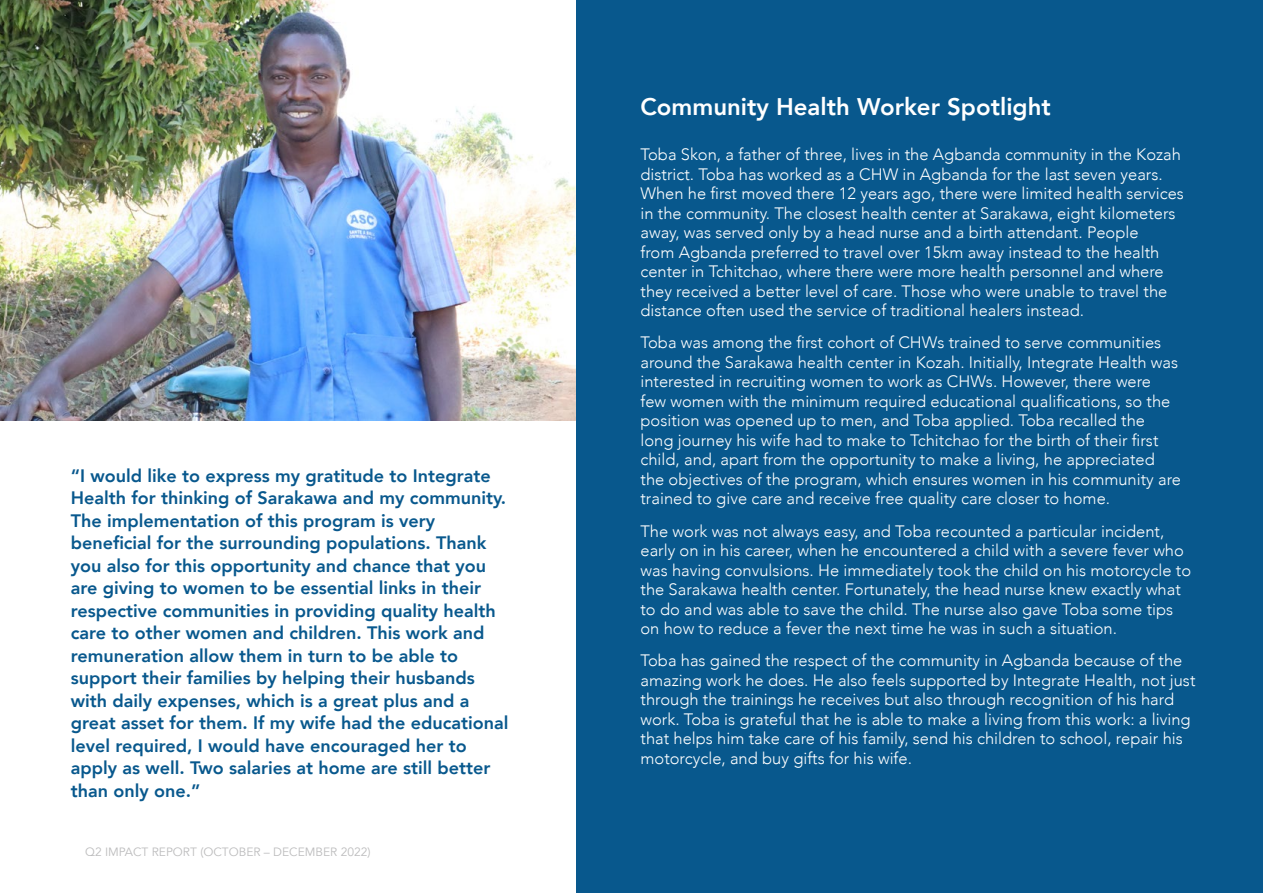
<style>
.page{position:relative;width:1263px;height:893px;background:#fff}
.page>*{position:absolute;margin:0;border:0;box-sizing:border-box;transform-origin:0 0}
.t1{font:800 24px "Avenir";color:#fff}
.t2{font:800 18px/22.5px "Avenir";color:#08588d}
.t3{font:300 16.5px/19.5px "Avenir";color:#fff}
.t4{font:12px "Avenir";color:#bcbcbd}
</style>
<div class="page">
<img style="left:0;top:0;width:576px;height:420px">
<div style="left:576px;top:0;width:687px;height:893px;background:#08588d"></div>
<p class="t2" style="left:71px;top:464px;width:439px">“I would like to express my gratitude to Integrate Health for thinking of Sarakawa and my community.<br>The implementation of this program is very beneficial for the surrounding populations. Thank you also for this opportunity and chance that you are giving to women to be essential links in their respective communities in providing quality health care to other women and children. This work and remuneration allow them in turn to be able to support their families by helping their husbands with daily expenses, which is a great plus and a great asset for them. If my wife had the educational level required, I would have encouraged her to apply as well. Two salaries at home are still better than only one.”</p>
<p class="t4" style="left:85px;top:845px;width:287px">Q2 IMPACT REPORT (OCTOBER – DECEMBER 2022)</p>
<h1 class="t1" style="left:640px;top:88px;width:412px">Community Health Worker Spotlight</h1>
<p class="t3" style="left:640px;top:145px;width:545px">Toba Skon, a father of three, lives in the Agbanda community in the Kozah district. Toba has worked as a CHW in Agbanda for the last seven years.<br>When he first moved there 12 years ago, there were limited health services in the community. The closest health center at Sarakawa, eight kilometers away, was served only by a head nurse and a birth attendant. People<br>from Agbanda preferred to travel over 15km away instead to the health center in Tchitchao, where there were more health personnel and where they received a better level of care. Those who were unable to travel the distance often used the service of traditional healers instead.</p>
<p class="t3" style="left:640px;top:333px;width:542px">Toba was among the first cohort of CHWs trained to serve communities around the Sarakawa health center in Kozah. Initially, Integrate Health was interested in recruiting women to work as CHWs. However, there were<br>few women with the minimum required educational qualifications, so the position was opened up to men, and Toba applied. Toba recalled the long journey his wife had to make to Tchitchao for the birth of their first child, and, apart from the opportunity to make a living, he appreciated the objectives of the program, which ensures women in his community are trained to give care and receive free quality care closer to home.</p>
<p class="t3" style="left:640px;top:521px;width:552px">The work was not always easy, and Toba recounted a particular incident, early on in his career, when he encountered a child with a severe fever who was having convulsions. He immediately took the child on his motorcycle to the Sarakawa health center. Fortunately, the head nurse knew exactly what to do and was able to save the child. The nurse also gave Toba some tips on how to reduce a fever the next time he was in such a situation.</p>
<p class="t3" style="left:640px;top:651px;width:556px">Toba has gained the respect of the community in Agbanda because of the amazing work he does. He also feels supported by Integrate Health, not just through the trainings he receives but also through recognition of his hard work. Toba is grateful that he is able to make a living from this work: a living that helps him take care of his family, send his children to school, repair his motorcycle, and buy gifts for his wife.</p>
</div>
